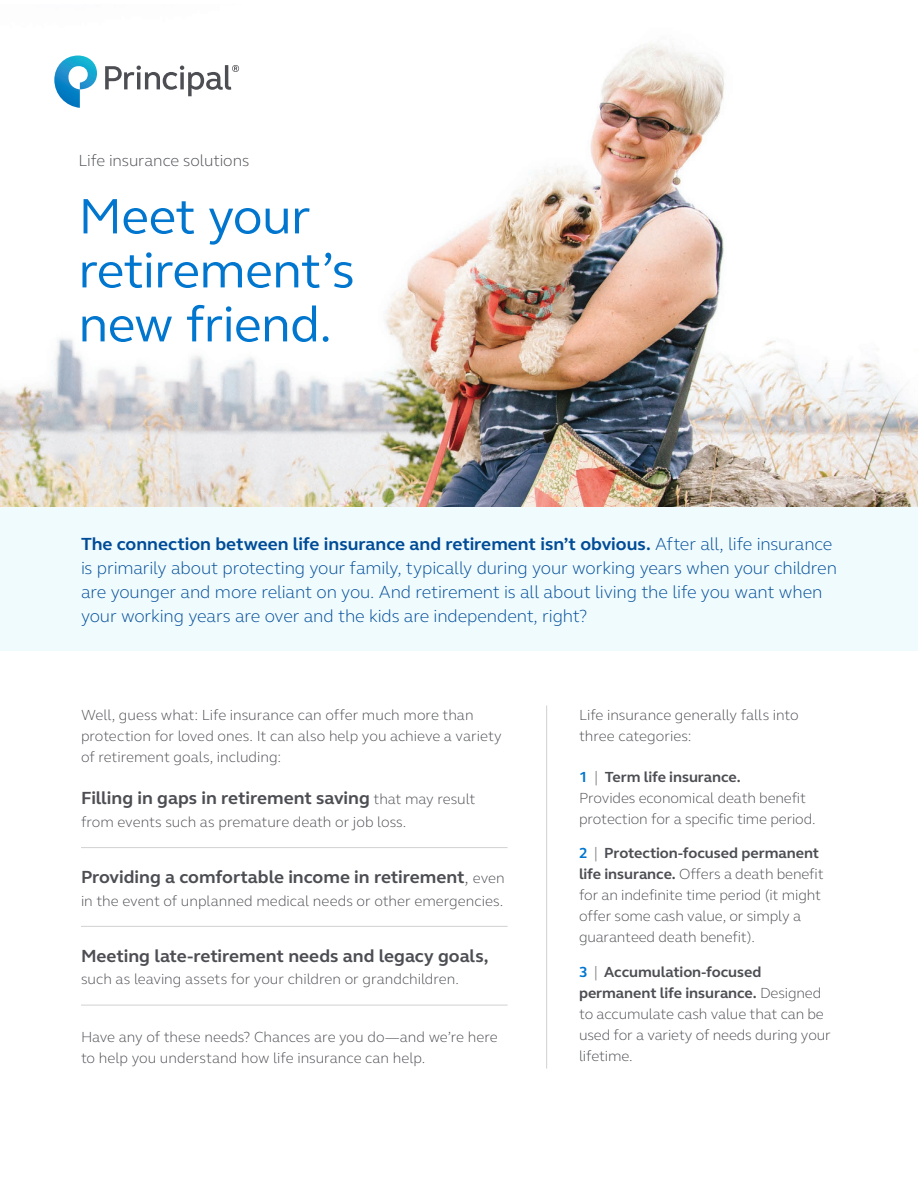
<style>
.page{position:relative;width:918px;height:1188px;background:#fff}
.page>*{position:absolute;margin:0;border:0;box-sizing:border-box;transform-origin:0 0}
.t1{font:51px/54px "FS Elliot Pro";letter-spacing:-.015em;color:#0076cf}
.t2{font:300 18px/24px "FS Elliot Pro";letter-spacing:-.01em;color:#004c97}
.t3{font:700 18px "FS Elliot Pro";color:#4d4e53}
.t4{font:300 16.5px "FS Elliot Pro";letter-spacing:-.005em;color:#4d4e53}
.t5{font:300 15px/21px "FS Elliot Pro";letter-spacing:-.01em;color:#4d4e53}
.s1{font-weight:700}
.s2{font-weight:300;font-size:15px}
.s3{font-weight:300}
.s4{font-weight:700;color:#0076cf}
.s5{font-weight:400;color:#8d8d8f}
</style>
<div class="page">
<img style="left:0;top:44px;width:918px;height:464px">
<hr style="left:546px;top:705px;width:1px;height:364px;background:#d1d1d2">
<svg style="left:55px;top:271px;width:146px;height:144px"></svg>
<svg style="left:54px;top:56px;width:43px;height:52px"></svg>
<svg style="left:105px;top:65px;width:134px;height:31px"></svg>
<div style="left:0;top:508px;width:918px;height:143px;background:#f0fbfe"></div>
<hr style="left:81px;top:847px;width:427px;height:1px;background:#d1d1d2">
<hr style="left:81px;top:926px;width:427px;height:1px;background:#d1d1d2">
<hr style="left:81px;top:1005px;width:427px;height:1px;background:#d1d1d2">
<p class="t4" style="left:78px;top:149px;width:172px">Life insurance solutions</p>
<h1 class="t1" style="left:78px;top:188px;width:278px">Meet your retirement’s new friend.</h1>
<p class="t2" style="left:81px;top:531px;width:757px"><span class="s1">The connection between life insurance and retirement isn’t obvious.</span> After all, life insurance is primarily about protecting your family, typically during your working years when your children are younger and more reliant on you. And retirement is all about living the life you want when your working years are over and the kids are independent, right?</p>
<p class="t5" style="left:81px;top:704px;width:422px">Well, guess what: Life insurance can offer much more than protection for loved ones. It can also help you achieve a variety of retirement goals, including:</p>
<p class="t3" style="left:81px;top:786px;width:396px">Filling in gaps in retirement saving <span class="s2">that may result</span></p>
<p class="t5" style="left:81px;top:811px;width:327px">from events such as premature death or job loss.</p>
<p class="t3" style="left:81px;top:865px;width:425px">Providing a comfortable income in retirement<span class="s3">,</span> <span class="s2">even</span></p>
<p class="t5" style="left:81px;top:890px;width:424px">in the event of unplanned medical needs or other emergencies.</p>
<p class="t3" style="left:81px;top:944px;width:409px">Meeting late-retirement needs and legacy goals,</p>
<p class="t5" style="left:81px;top:968px;width:379px">such as leaving assets for your children or grandchildren.</p>
<p class="t5" style="left:81px;top:1026px;width:418px">Have any of these needs? Chances are you do—and we’re here to help you understand how life insurance can help.</p>
<p class="t5" style="left:579px;top:704px;width:221px">Life insurance generally falls into three categories:</p>
<p class="t5" style="left:579px;top:766px;width:238px"><span class="s4">1</span> <span class="s5">|</span> <span class="s1">Term life insurance.<br></span>Provides economical death benefit protection for a specific time period.</p>
<p class="t5" style="left:579px;top:842px;width:246px"><span class="s4">2</span> <span class="s5">|</span> <span class="s1">Protection-focused permanent life insurance.</span> Offers a death benefit for an indefinite time period (it might offer some cash value, or simply a guaranteed death benefit).</p>
<p class="t5" style="left:579px;top:961px;width:253px"><span class="s4">3</span> <span class="s5">|</span> <span class="s1">Accumulation-focused permanent life insurance.</span> Designed to accumulate cash value that can be used for a variety of needs during your lifetime.</p>
</div>
